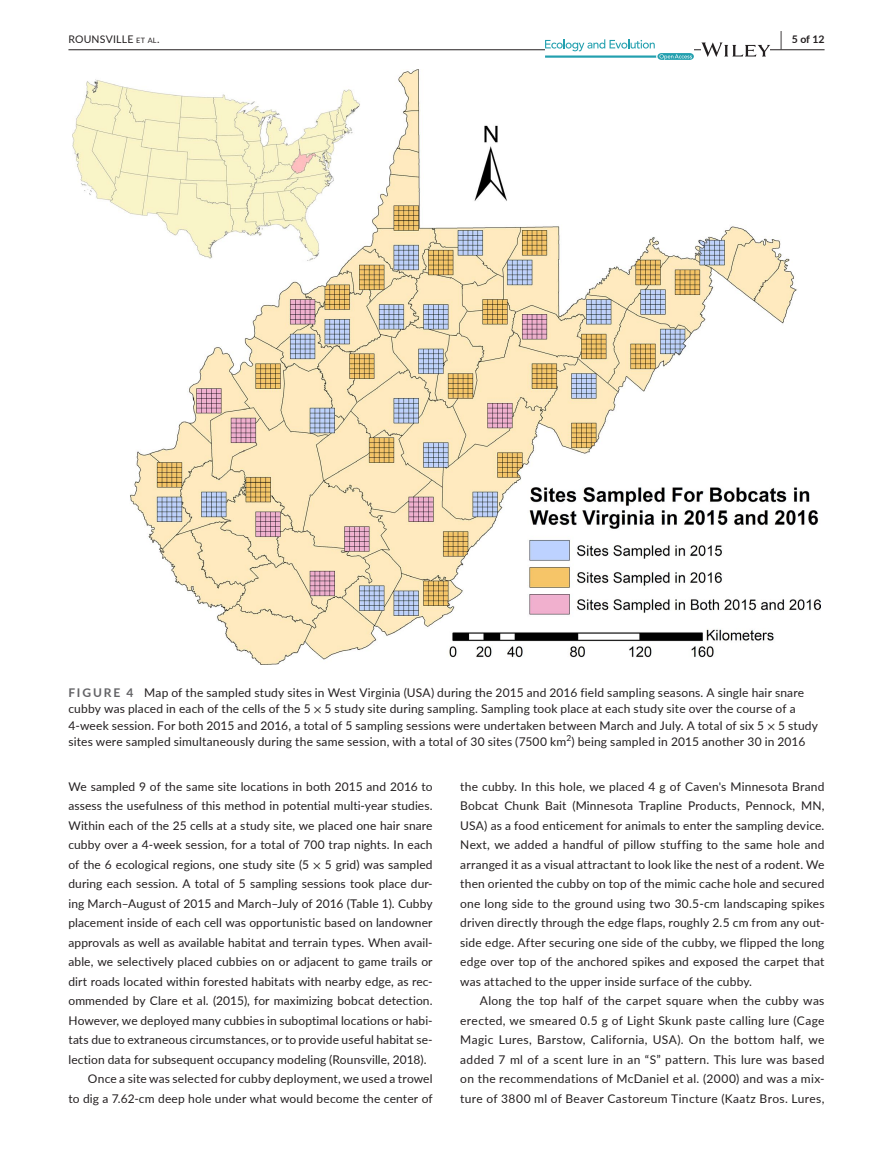
<style>
.page{position:relative;width:893px;height:1174px;background:#fff}
.page>*{position:absolute;margin:0;border:0;box-sizing:border-box;transform-origin:0 0}
.t1{font:12px/19.5px "Lato";letter-spacing:.01em;color:#231f20;text-align:justify}
.t2{font:10.5px "Lato";letter-spacing:.02em;color:#231f20}
.t3{font:700 10.5px "Lato";color:#231f20}
.t4{font:8.4px "Lato";color:#231f20}
.s1{font-size:7.35px}
.s2{font-size:19.5px}
.s3{font-weight:700;color:#636366}
.s4{font-family:"STIX"}
</style>
<div class="page">
<hr style="left:68px;top:49px;width:756px;height:1px;background:#231f20">
<svg style="left:545px;top:39px;width:149px;height:21px"></svg>
<svg style="left:701px;top:42px;width:69px;height:15px"></svg>
<img style="left:72px;top:69px;width:749px;height:595px">
<p class="t2" style="left:68px;top:31px;width:93px">ROUNSVILLE <span class="s1">et al</span>.</p>
<p class="t3" style="left:780px;top:31px;width:46px"><span class="s2">|</span> 5 of 12</p>
<p class="t1" style="left:68px;top:683px;width:751px;line-height:16.5px;text-align:left"><span class="s3">FIGURE 4</span> Map of the sampled study sites in West Virginia (USA) during the 2015 and 2016 field sampling seasons. A single hair snare cubby was placed in each of the cells of the 5 <span class="s4">×</span> 5 study site during sampling. Sampling took place at each study site over the course of a 4-week session. For both 2015 and 2016, a total of 5 sampling sessions were undertaken between March and July. A total of six 5 <span class="s4">×</span> 5 study sites were sampled simultaneously during the same session, with a total of 30 sites (7500 km ) being sampled in 2015 another 30 in 2016</p>
<p class="t4" style="left:566px;top:731px;width:6px">2</p>
<p class="t1" style="left:68px;top:776px;width:366px">We sampled 9 of the same site locations in both 2015 and 2016 to</p>
<p class="t1" style="left:68px;top:795px;width:366px">assess the usefulness of this method in potential multi-year studies.</p>
<p class="t1" style="left:68px;top:815px;width:366px">Within each of the 25 cells at a study site, we placed one hair snare</p>
<p class="t1" style="left:68px;top:834px;width:366px">cubby over a 4-week session, for a total of 700 trap nights. In each</p>
<p class="t1" style="left:68px;top:854px;width:366px">of the 6 ecological regions, one study site (5 <span class="s4">×</span> 5 grid) was sampled</p>
<p class="t1" style="left:68px;top:873px;width:366px">during each session. A total of 5 sampling sessions took place dur-</p>
<p class="t1" style="left:68px;top:893px;width:366px">ing March–August of 2015 and March–July of 2016 (Table 1). Cubby</p>
<p class="t1" style="left:68px;top:912px;width:366px">placement inside of each cell was opportunistic based on landowner</p>
<p class="t1" style="left:68px;top:932px;width:366px">approvals as well as available habitat and terrain types. When avail-</p>
<p class="t1" style="left:68px;top:951px;width:366px">able, we selectively placed cubbies on or adjacent to game trails or</p>
<p class="t1" style="left:68px;top:971px;width:366px">dirt roads located within forested habitats with nearby edge, as rec-</p>
<p class="t1" style="left:68px;top:990px;width:366px">ommended by Clare et al. (2015), for maximizing bobcat detection.</p>
<p class="t1" style="left:68px;top:1010px;width:366px">However, we deployed many cubbies in suboptimal locations or habi-</p>
<p class="t1" style="left:68px;top:1029px;width:366px">tats due to extraneous circumstances, or to provide useful habitat se-</p>
<p class="t1" style="left:68px;top:1049px;width:360px">lection data for subsequent occupancy modeling (Rounsville, 2018).</p>
<p class="t1" style="left:88px;top:1068px;width:346px">Once a site was selected for cubby deployment, we used a trowel</p>
<p class="t1" style="left:68px;top:1088px;width:366px">to dig a 7.62-cm deep hole under what would become the center of</p>
<p class="t1" style="left:460px;top:776px;width:366px">the cubby. In this hole, we placed 4 g of Caven's Minnesota Brand Bobcat Chunk Bait (Minnesota Trapline Products, Pennock, MN, USA) as a food enticement for animals to enter the sampling device.<br>Next, we added a handful of pillow stuffing to the same hole and arranged it as a visual attractant to look like the nest of a rodent. We then oriented the cubby on top of the mimic cache hole and secured one long side to the ground using two 30.5-cm landscaping spikes driven directly through the edge flaps, roughly 2.5 cm from any out&shy;side edge. After securing one side of the cubby, we flipped the long edge over top of the anchored spikes and exposed the carpet that was attached to the upper inside surface of the cubby.</p>
<p class="t1" style="left:460px;top:990px;width:366px;text-indent:20px">Along the top half of the carpet square when the cubby was erected, we smeared 0.5 g of Light Skunk paste calling lure (Cage Magic Lures, Barstow, California, USA). On the bottom half, we added 7 ml of a scent lure in an “S” pattern. This lure was based on the recommendations of McDaniel et al. (2000) and was a mix&shy;ture of 3800 ml of Beaver Castoreum Tincture (Kaatz Bros. Lures,</p>
</div>
